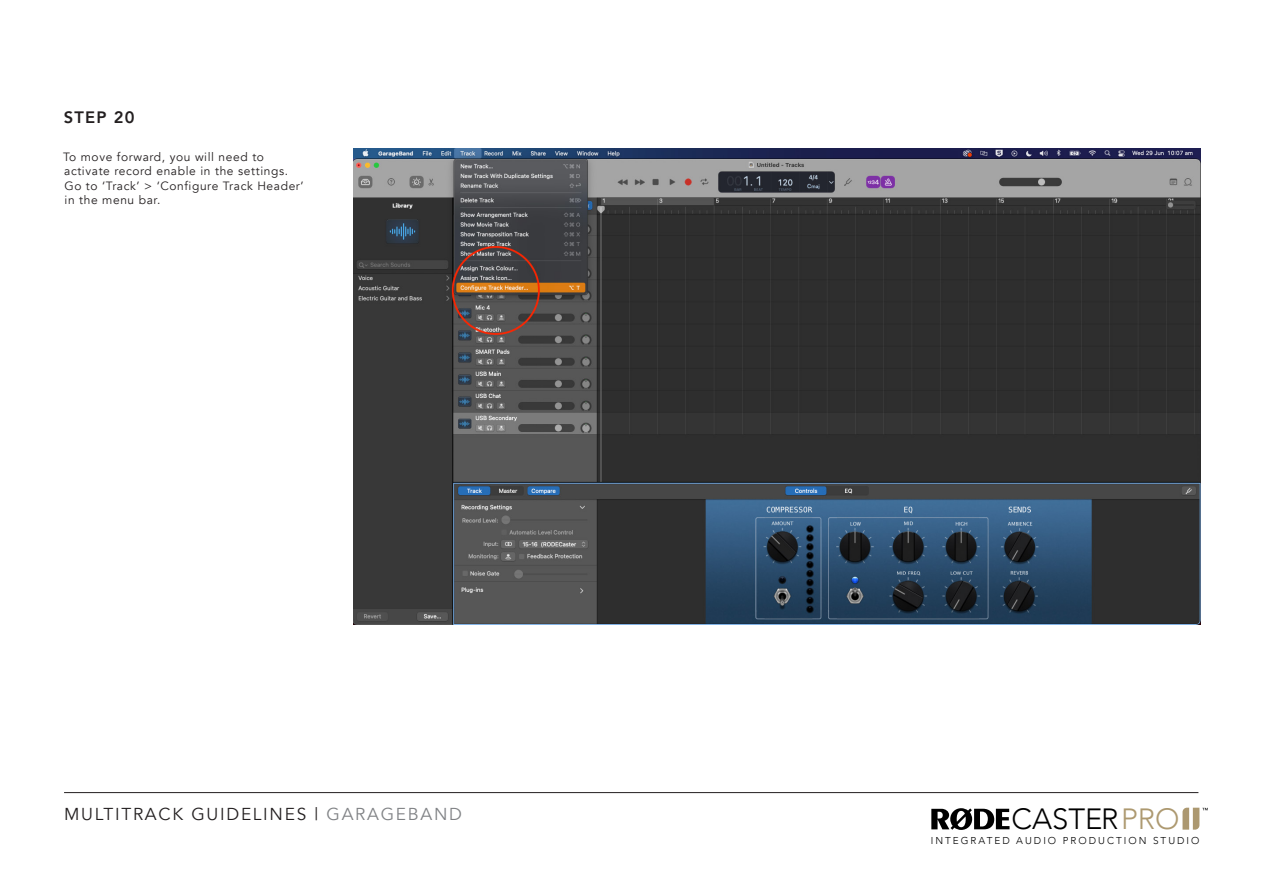
<style>
.page{position:relative;width:1263px;height:893px;background:#fff}
.page>*{position:absolute;margin:0;border:0;box-sizing:border-box;transform-origin:0 0}
.t1{font:300 29.25px "Avenir";color:#000}
.t2{font:17.25px "Avenir";letter-spacing:.1em;color:#231f20}
.t3{font:800 16.5px "Avenir";letter-spacing:.075em;color:#231f20}
.t4{font:12px/14.4px "Avenir";letter-spacing:.05em;color:#231f20}
.t5{font:300 10.05px "Avenir";letter-spacing:.2em;color:#000}
.s1{color:#808285}
.s2{color:#ad9970}
</style>
<div class="page">
<svg style="left:931px;top:808px;width:78px;height:22px"></svg>
<svg style="left:1182px;top:808px;width:26px;height:22px"></svg>
<hr style="left:64px;top:792px;width:1134px;height:1px;background:#231f20">
<img style="left:354px;top:149px;width:846px;height:476px">
<h3 class="t3" style="left:64px;top:104px;width:72px">STEP 20</h3>
<p class="t4" style="left:63px;top:150px;width:242px">To move forward, you will need to activate record enable in the settings.<br>Go to ‘Track’ &gt; ‘Configure Track Header’ in the menu bar.</p>
<h2 class="t2" style="left:64px;top:804px;width:399px">MULTITRACK GUIDELINES | <span class="s1">GARAGEBAND</span></h2>
<h1 class="t1" style="left:1012px;top:802px;width:169px">CASTER<span class="s2">PRO</span></h1>
<p class="t5" style="left:931px;top:835px;width:270px">INTEGRATED AUDIO PRODUCTION STUDIO</p>
</div>
